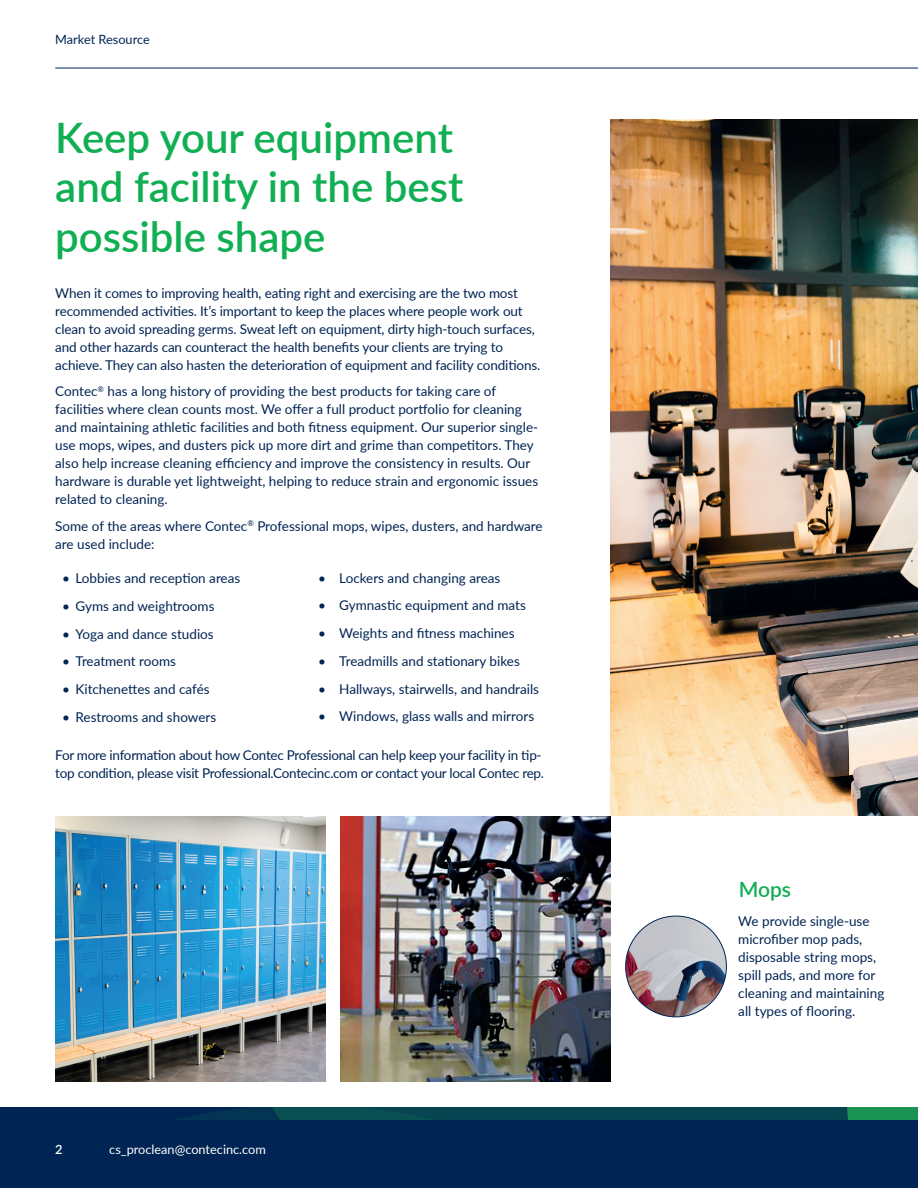
<style>
.page{position:relative;width:918px;height:1188px;background:#fff}
.page>*{position:absolute;margin:0;border:0;box-sizing:border-box;transform-origin:0 0}
.t1{font:600 42px/49.5px "Lato";color:#11af53}
.t2{font:600 21px "Lato";color:#11af53}
.t3{font:13.5px/18px "Lato";color:#002453}
.t4{font:13.5px/18px "Lato";letter-spacing:-.02em;color:#002453}
.t5{font:12.75px "Lato";color:#fff}
.t6{font:12.75px "Lato";color:#002453}
.t7{font:600 12.75px "Lato";color:#fff}
</style>
<div class="page">
<div style="left:0;top:1120px;width:918px;height:68px;background:#002453"></div>
<svg style="left:0;top:1107px;width:918px;height:13px;background:#064352"></svg>
<hr style="left:55px;top:68px;width:863px;height:1px;background:#002453">
<img style="left:611px;top:119px;width:307px;height:697px">
<img style="left:55px;top:816px;width:271px;height:265px">
<img style="left:340px;top:816px;width:271px;height:265px">
<img style="left:626px;top:916px;width:100px;height:101px;border-radius:50px">
<p class="t6" style="left:55px;top:31px;width:96px">Market Resource</p>
<h1 class="t1" style="left:55px;top:111px;width:410px">Keep your equipment and facility in the best possible shape</h1>
<p class="t3" style="left:55px;top:283px;width:487px">When it comes to improving health, eating right and exercising are the two most recommended activities. It’s important to keep the places where people work out clean to avoid spreading germs. Sweat left on equipment, dirty high-touch surfaces, and other hazards can counteract the health benefits your clients are trying to achieve. They can also hasten the deterioration of equipment and facility conditions.</p>
<p class="t3" style="left:55px;top:382px;width:485px">Contec<sup>®</sup> has a long history of providing the best products for taking care of facilities where clean counts most. We offer a full product portfolio for cleaning and maintaining athletic facilities and both fitness equipment. Our superior single&shy;use mops, wipes, and dusters pick up more dirt and grime than competitors. They also help increase cleaning efficiency and improve the consistency in results. Our hardware is durable yet lightweight, helping to reduce strain and ergonomic issues related to cleaning.</p>
<p class="t3" style="left:55px;top:516px;width:489px">Some of the areas where Contec<sup>®</sup> Professional mops, wipes, dusters, and hardware are used include:</p>
<p class="t3" style="left:62px;top:569px;width:180px">• Lobbies and reception areas</p>
<p class="t3" style="left:62px;top:596px;width:154px">• Gyms and weightrooms</p>
<p class="t3" style="left:62px;top:624px;width:153px">• Yoga and dance studios</p>
<p class="t3" style="left:62px;top:652px;width:116px">• Treatment rooms</p>
<p class="t3" style="left:62px;top:680px;width:149px">• Kitchenettes and cafés</p>
<p class="t3" style="left:62px;top:707px;width:156px">• Restrooms and showers</p>
<p class="t4" style="left:55px;top:746px;width:490px">For more information about how Contec Professional can help keep your facility in tip&shy;top condition, please visit Professional.Contecinc.com or contact your local Contec rep.</p>
<p class="t3" style="left:318px;top:568px;width:184px">• Lockers and changing areas</p>
<p class="t3" style="left:318px;top:596px;width:209px">• Gymnastic equipment and mats</p>
<p class="t3" style="left:318px;top:624px;width:198px">• Weights and fitness machines</p>
<p class="t3" style="left:318px;top:651px;width:203px">• Treadmills and stationary bikes</p>
<p class="t3" style="left:318px;top:679px;width:223px">• Hallways, stairwells, and handrails</p>
<p class="t3" style="left:318px;top:707px;width:218px">• Windows, glass walls and mirrors</p>
<p class="t7" style="left:55px;top:1140px;width:9px">2</p>
<p class="t5" style="left:109px;top:1140px;width:158px">cs_proclean@contecinc.com</p>
<h2 class="t2" style="left:739px;top:874px;width:54px">Mops</h2>
<p class="t3" style="left:738px;top:911px;width:148px">We provide single-use microfiber mop pads, disposable string mops, spill pads, and more for cleaning and maintaining all types of flooring.</p>
</div>
